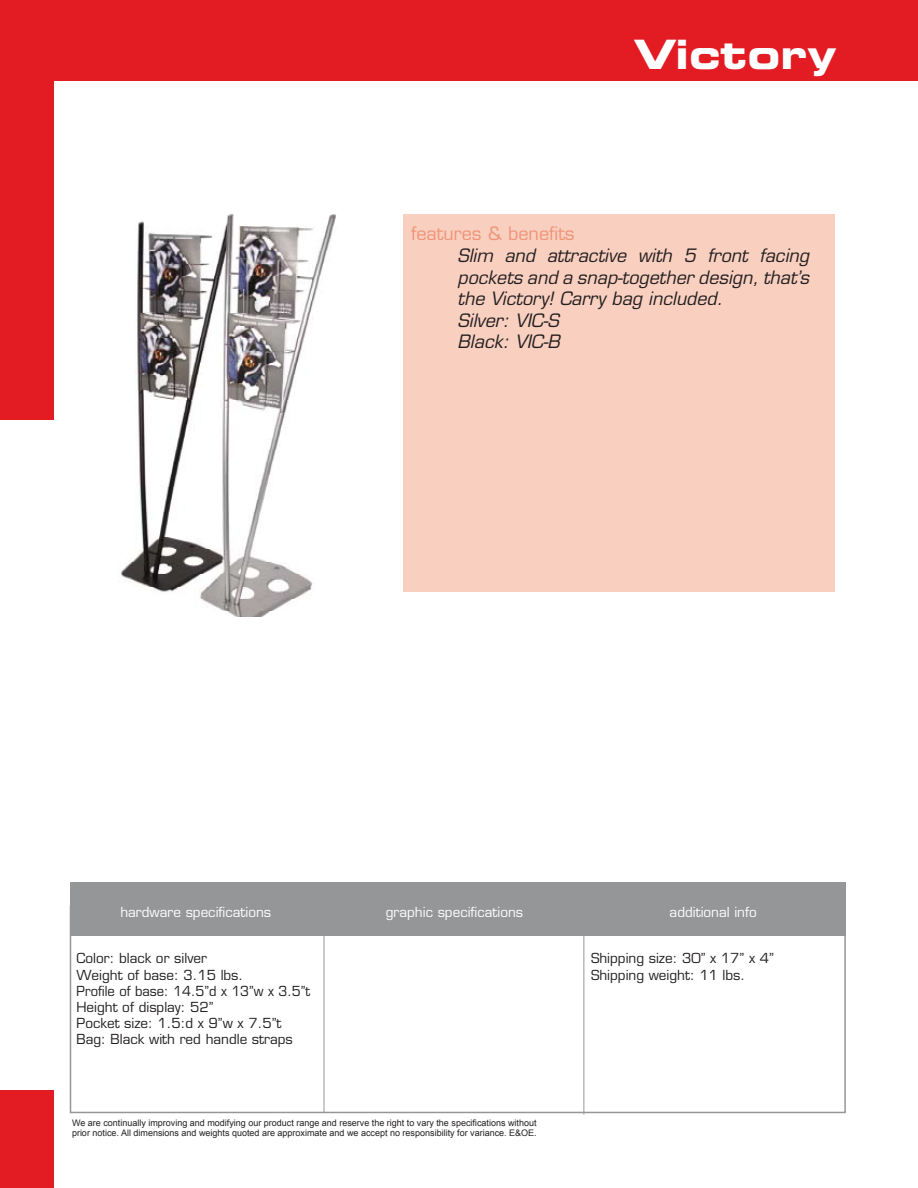
<style>
.page{position:relative;width:918px;height:1188px;background:#fff}
.page>*{position:absolute;margin:0;border:0;box-sizing:border-box;transform-origin:0 0}
.t1{font:40.5px "Eurostile Bold Extended Two";color:#fff}
.t2{font:italic 18px/21.6px "Eurostile";color:#231f20}
.t3{font:18px "Eurostile";color:#f09377}
.t4{font:13.5px/16.2px "Eurostile";color:#231f20}
.t5{font:13.5px "Eurostile";color:#fff}
.t6{font:9px/10.8px "Arial";color:#231f20}
</style>
<div class="page">
<div style="left:0;top:0;width:918px;height:81px;background:#e31b23"></div>
<div style="left:0;top:0;width:54px;height:420px;background:#e31b23"></div>
<div style="left:404px;top:214px;width:432px;height:378px;background:#f9d0c0"></div>
<div style="left:70px;top:905px;width:776px;height:208px;border:2px solid #949698"></div>
<div style="left:70px;top:882px;width:776px;height:54px;background:#949698"></div>
<hr style="left:324px;top:882px;width:1px;height:231px;background:#949698">
<div style="left:0;top:1090px;width:54px;height:98px;background:#e31b23"></div>
<hr style="left:584px;top:884px;width:1px;height:230px;background:#949698">
<img style="left:117px;top:215px;width:219px;height:401px">
<h1 class="t1" style="left:634px;top:26px;width:204px">Victory</h1>
<h2 class="t3" style="left:411px;top:222px;width:165px">features &amp; benefits</h2>
<h2 class="t2" style="left:458px;top:245px;width:353px">Slim and attractive with 5 front facing pockets and a snap-together design, that’s the Victory! Carry bag included.<br>Silver: VIC-S<br>Black: VIC-B</h2>
<h3 class="t5" style="left:120px;top:904px;width:152px">hardware specifications</h3>
<h3 class="t5" style="left:386px;top:904px;width:139px">graphic specifications</h3>
<h3 class="t5" style="left:670px;top:904px;width:89px">additional info</h3>
<h3 class="t4" style="left:76px;top:950px;width:235px">Color: black or silver<br>Weight of base: 3.15 lbs.<br>Profile of base: 14.5”d x 13”w x 3.5”t<br>Height of display: 52”<br>Pocket size: 1.5:d x 9”w x 7.5”t<br>Bag: Black with red handle straps</h3>
<p class="t6" style="left:72px;top:1117px;width:466px">We are continually improving and modifying our product range and reserve the right to vary the specifications without prior notice. All dimensions and weights quoted are approximate and we accept no responsibility for variance. E&amp;OE.</p>
<h3 class="t4" style="left:591px;top:950px;width:185px">Shipping size: 30” x 17” x 4”<br>Shipping weight: 11 lbs.</h3>
</div>
